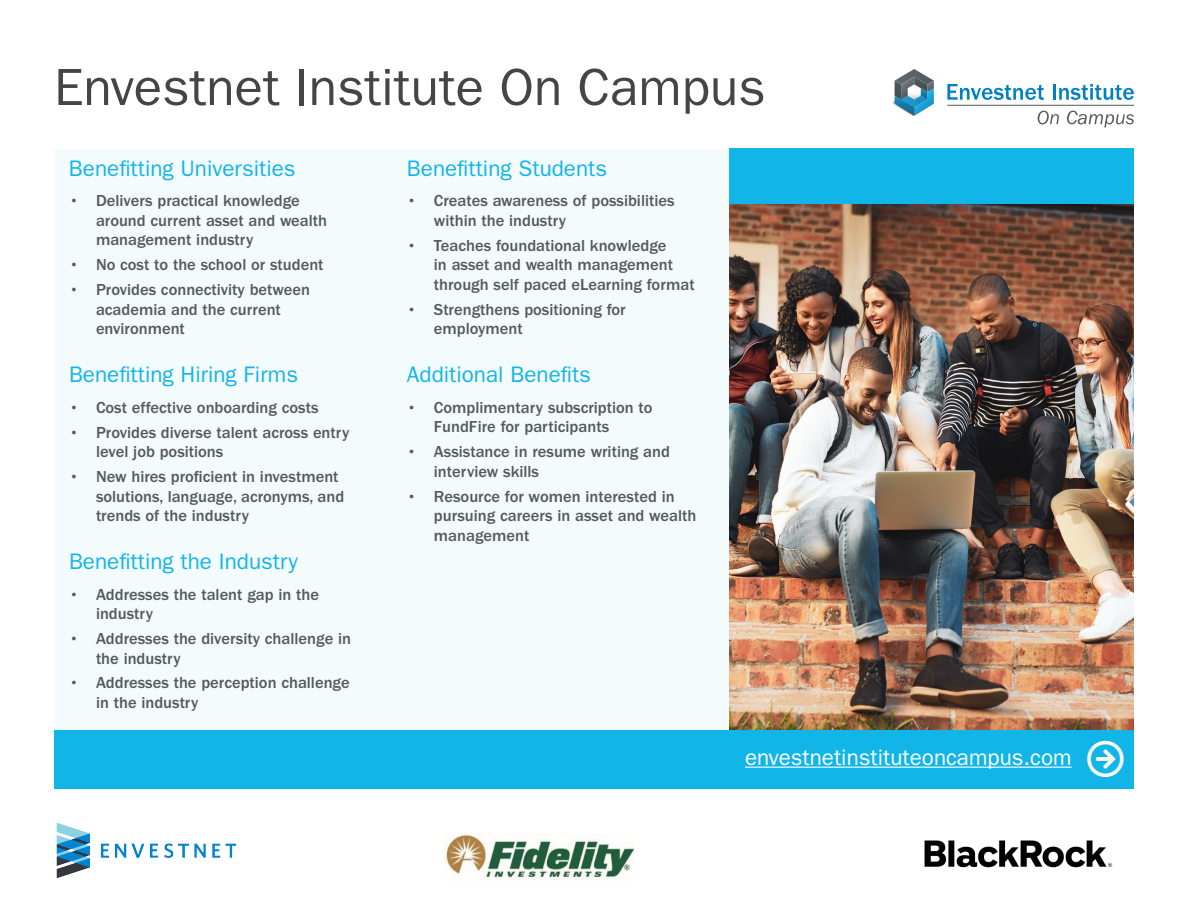
<style>
.page{position:relative;width:1188px;height:918px;background:#fff}
.page>*{position:absolute;margin:0;border:0;box-sizing:border-box;transform-origin:0 0}
.t1{font:52.5px "ITC Franklin Gothic Std";color:#454547}
.t2{font:37.5px "Font Awesome 5 Pro";color:#fff}
.t3{font:22.5px "ITC Franklin Gothic Std";color:#12b5e8}
.t4{font:22.5px "ITC Franklin Gothic Std";color:#fff}
.t5{font:500 16.5px/19.5px "ITC Franklin Gothic Std";color:#57585a}
</style>
<div class="page">
<div style="left:54px;top:149px;width:1080px;height:582px;background:#f3fbfd"></div>
<div style="left:729px;top:149px;width:405px;height:58px;background:#12b5e8"></div>
<img style="left:729px;top:204px;width:405px;height:527px">
<div style="left:54px;top:731px;width:1080px;height:58px;background:#12b5e8"></div>
<hr style="left:745px;top:767px;width:327px;height:1px;background:#fff">
<svg style="left:1038px;top:111px;width:21px;height:13px"></svg>
<svg style="left:1067px;top:111px;width:67px;height:16px"></svg>
<img style="left:892px;top:87px;width:43px;height:29px">
<svg style="left:895px;top:69px;width:39px;height:46px"></svg>
<svg style="left:947px;top:84px;width:97px;height:16px"></svg>
<hr style="left:1053px;top:84px;width:3px;height:16px;background:#0080c4">
<svg style="left:1059px;top:84px;width:75px;height:16px"></svg>
<hr style="left:947px;top:105px;width:187px;height:1px;background:#59595c">
<img style="left:444px;top:833px;width:190px;height:47px">
<img style="left:56px;top:823px;width:181px;height:55px">
<img style="left:924px;top:840px;width:189px;height:28px">
<p class="t1" style="left:54px;top:57px;width:713px">Envestnet Institute On Campus</p>
<p class="t3" style="left:69px;top:156px;width:228px">Benefitting Universities</p>
<p class="t5" style="left:96px;top:191px;width:233px;text-indent:-27px">• Delivers practical knowledge around current asset and wealth management industry</p>
<p class="t5" style="left:69px;top:255px;width:256px">• No cost to the school or student</p>
<p class="t5" style="left:96px;top:280px;width:215px;text-indent:-27px">• Provides connectivity between academia and the current environment</p>
<p class="t3" style="left:69px;top:362px;width:231px">Benefitting Hiring Firms</p>
<p class="t5" style="left:69px;top:398px;width:251px">• Cost effective onboarding costs</p>
<p class="t5" style="left:96px;top:423px;width:255px;text-indent:-27px">• Provides diverse talent across entry level job positions</p>
<p class="t5" style="left:96px;top:467px;width:250px;text-indent:-27px">• New hires proficient in investment solutions, language, acronyms, and trends of the industry</p>
<p class="t3" style="left:69px;top:549px;width:230px">Benefitting the Industry</p>
<p class="t5" style="left:96px;top:585px;width:225px;text-indent:-27px">• Addresses the talent gap in the industry</p>
<p class="t5" style="left:96px;top:629px;width:257px;text-indent:-27px">• Addresses the diversity challenge in the industry</p>
<p class="t5" style="left:96px;top:673px;width:255px;text-indent:-27px">• Addresses the perception challenge in the industry</p>
<p class="t3" style="left:407px;top:156px;width:202px">Benefitting Students</p>
<p class="t5" style="left:434px;top:191px;width:242px;text-indent:-27px">• Creates awareness of possibilities within the industry</p>
<p class="t5" style="left:434px;top:236px;width:262px;text-indent:-27px">• Teaches foundational knowledge<br>in asset and wealth management through self paced eLearning format</p>
<p class="t5" style="left:434px;top:300px;width:193px;text-indent:-27px">• Strengthens positioning for employment</p>
<p class="t3" style="left:407px;top:362px;width:186px">Additional Benefits</p>
<p class="t5" style="left:434px;top:398px;width:220px;text-indent:-27px">• Complimentary subscription to<br>FundFire for participants</p>
<p class="t5" style="left:434px;top:442px;width:238px;text-indent:-27px">• Assistance in resume writing and interview skills</p>
<p class="t5" style="left:434px;top:486px;width:264px;text-indent:-27px">• Resource for women interested in pursuing careers in asset and wealth management</p>
<p class="t4" style="left:745px;top:744px;width:328px">envestnetinstituteoncampus.com</p>
<p class="t2" style="left:1087px;top:740px;width:39px">□●▼</p>
</div>
